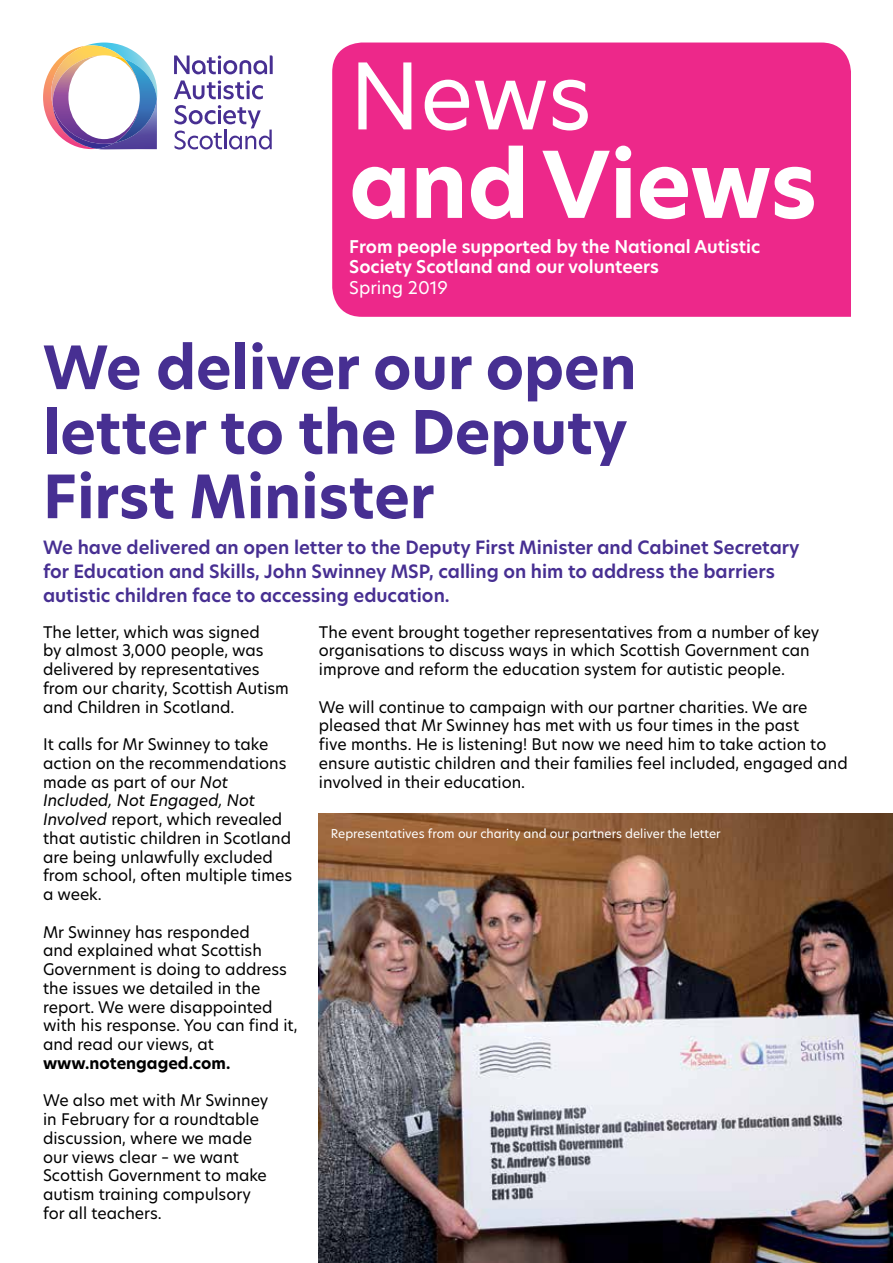
<style>
.page{position:relative;width:893px;height:1263px;background:#fff}
.page>*{position:absolute;margin:0;border:0;box-sizing:border-box;transform-origin:0 0}
.t1{font:700 90px "Hero New";color:#fff}
.t2{font:90px "Hero New";color:#fff}
.t3{font:700 58.5px/64.5px "Hero New";color:#472f92}
.t4{font:600 18px/24px "Hero New";color:#472f92}
.t5{font:600 17.25px/20.2px "Hero New";color:#fff}
.t6{font:17.25px "Hero New";color:#fff}
.t7{font:15.75px/18.8px "Hero New";color:#000}
.t8{font:700 15.75px "Hero New";color:#000}
.t9{font:12px "Hero New";color:#fff}
.s1{font-style:italic}
</style>
<div class="page">
<div style="left:332px;top:43px;width:519px;height:274px;background:#ed288a"></div>
<img style="left:319px;top:813px;width:574px;height:450px">
<svg style="left:43px;top:43px;width:114px;height:106px"></svg>
<svg style="left:174px;top:80px;width:89px;height:19px"></svg>
<svg style="left:174px;top:55px;width:99px;height:19px"></svg>
<svg style="left:174px;top:105px;width:98px;height:45px"></svg>
<h1 class="t2" style="left:349px;top:35px;width:244px">News</h1>
<h1 class="t1" style="left:349px;top:124px;width:469px">and Views</h1>
<p class="t5" style="left:349px;top:236px;width:413px">From people supported by the National Autistic<br>Society Scotland and our volunteers</p>
<p class="t6" style="left:349px;top:275px;width:100px">Spring 2019</p>
<h2 class="t3" style="left:43px;top:335px;width:595px">We deliver our open letter to the Deputy<br>First Minister</h2>
<p class="t4" style="left:43px;top:536px;width:758px">We have delivered an open letter to the Deputy First Minister and Cabinet Secretary for Education and Skills, John Swinney MSP, calling on him to address the barriers autistic children face to accessing education.</p>
<p class="t7" style="left:319px;top:622px;width:502px">The event brought together representatives from a number of key organisations to discuss ways in which Scottish Government can improve and reform the education system for autistic people.</p>
<p class="t7" style="left:319px;top:697px;width:530px">We will continue to campaign with our partner charities. We are pleased that Mr Swinney has met with us four times in the past<br>five months. He is listening! But now we need him to take action to ensure autistic children and their families feel included, engaged and involved in their education.</p>
<p class="t7" style="left:43px;top:622px;width:247px">The letter, which was signed<br>by almost 3,000 people, was delivered by representatives from our charity, Scottish Autism and Children in Scotland.</p>
<p class="t7" style="left:43px;top:735px;width:251px">It calls for Mr Swinney to take action on the recommendations made as part of our <span class="s1">Not<br>Included, Not Engaged, Not<br>Involved</span> report, which revealed that autistic children in Scotland are being unlawfully excluded from school, often multiple times a week.</p>
<p class="t7" style="left:43px;top:922px;width:256px">Mr Swinney has responded<br>and explained what Scottish<br>Government is doing to address the issues we detailed in the report. We were disappointed with his response. You can find it, and read our views, at</p>
<p class="t8" style="left:43px;top:1052px;width:189px">www.notengaged.com.</p>
<p class="t7" style="left:43px;top:1091px;width:227px">We also met with Mr Swinney in February for a roundtable discussion, where we made our views clear – we want<br>Scottish Government to make autism training compulsory for all teachers.</p>
<p class="t9" style="left:331px;top:825px;width:391px">Representatives from our charity and our partners deliver the letter</p>
</div>
